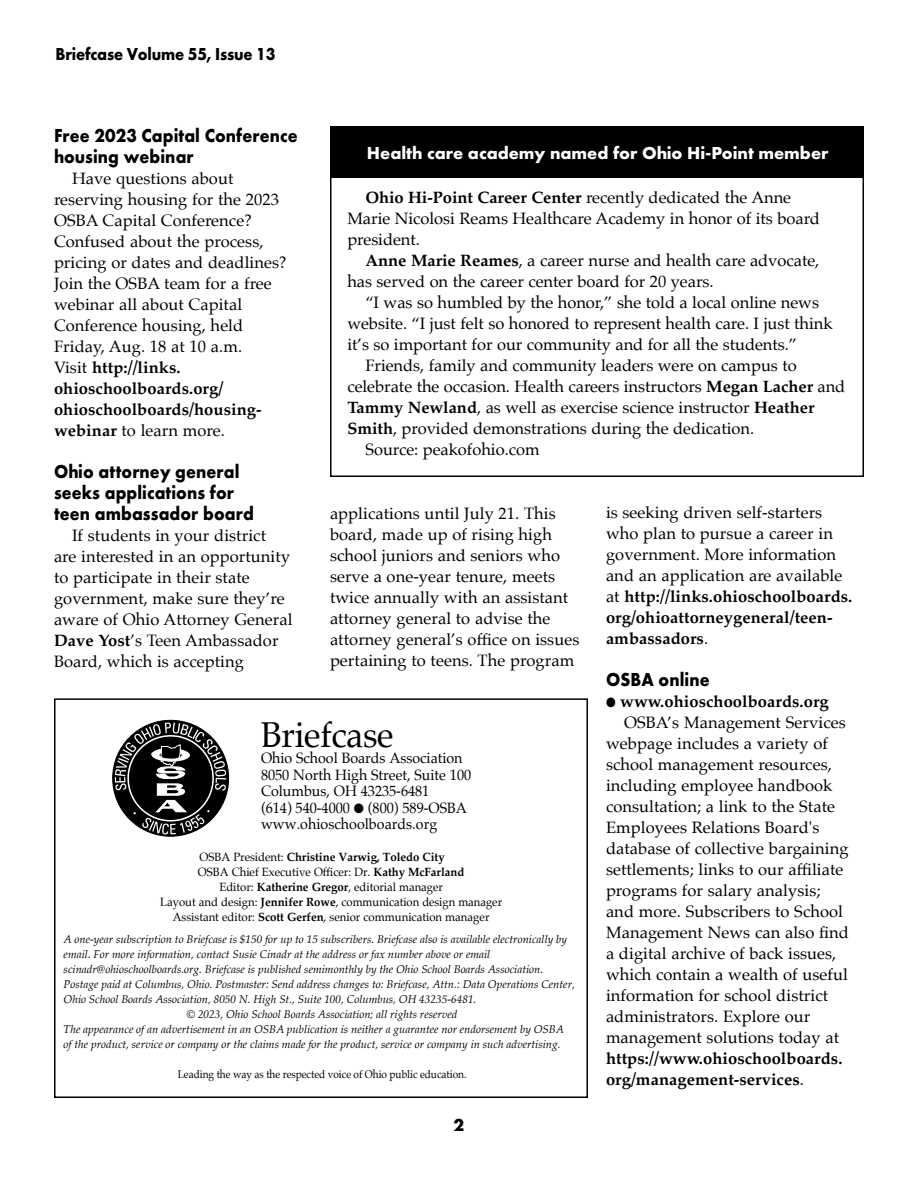
<style>
.page{position:relative;width:918px;height:1188px;background:#fff}
.page>*{position:absolute;margin:0;border:0;box-sizing:border-box;transform-origin:0 0}
.t1{font:36px "Palatino";letter-spacing:-.01em;color:#000;scale:.95 1}
.subheads{font:700 19.5px/21px "Futura PT";letter-spacing:.005em;color:#000;scale:.9 1}
.Pg_2_box_title{font:700 18px "Futura PT";color:#fff}
.t2{font:700 18px "Futura PT";letter-spacing:-.01em;color:#000;scale:.9 1}
.t3{font:700 18px "Futura PT";letter-spacing:-.01em;color:#000}
.plain_indented_Pal{font:16.5px/21px "Palatino";letter-spacing:.005em;color:#000}
.plain_Pal_no_indent{font:700 16.5px "Palatino";letter-spacing:.005em;color:#000}
.t4{font:15px "Palatino";color:#000;scale:.95 1}
.t5{font:12px "Palatino";color:#000;scale:.95 1}
.t6{font:700 12px "Palatino";color:#000;scale:.95 1}
.t7{font:italic 11.25px/15px "Palatino";color:#000}
.t8{font:11.25px "Palatino";letter-spacing:-.005em;color:#000;scale:.9 1}
.s1{font-weight:700}
.s2{font-weight:400}
</style>
<div class="page">
<div style="left:54px;top:698px;width:534px;height:400px;border:2px solid #000"></div>
<div style="left:330px;top:171px;width:534px;height:306px;border:2px solid #000"></div>
<div style="left:330px;top:126px;width:534px;height:52px;background:#000"></div>
<svg style="left:115px;top:723px;width:111px;height:112px"></svg>
<p class="t2" style="left:56px;top:43px;width:246px">Briefcase Volume 55, Issue 13</p>
<p class="subheads" style="left:54px;top:125px;width:272px">Free 2023 Capital Conference housing webinar</p>
<p class="plain_indented_Pal" style="left:54px;top:168px;width:234px;text-indent:18px">Have questions about reserving housing for the 2023<br>OSBA Capital Conference?<br>Confused about the process, pricing or dates and deadlines?<br>Join the OSBA team for a free webinar all about Capital<br>Conference housing, held<br>Friday, Aug. 18 at 10 a.m.<br>Visit <span class="s1">http://links. ohioschoolboards.org/ ohioschoolboards/housing&shy;webinar</span> to learn more.</p>
<p class="subheads" style="left:54px;top:461px;width:224px">Ohio attorney general seeks applications for teen ambassador board</p>
<p class="plain_indented_Pal" style="left:54px;top:525px;width:240px;text-indent:18px">If students in your district are interested in an opportunity to participate in their state government, make sure they’re aware of Ohio Attorney General<br><span class="s1">Dave Yost</span>’s Teen Ambassador<br>Board, which is accepting</p>
<p class="Pg_2_box_title" style="left:367px;top:142px;width:463px">Health care academy named for Ohio Hi-Point member</p>
<p class="plain_indented_Pal" style="left:347px;top:186px;width:474px;text-indent:18px"><span class="s1">Ohio Hi-Point Career Center</span> recently dedicated the Anne<br>Marie Nicolosi Reams Healthcare Academy in honor of its board president.</p>
<p class="plain_indented_Pal" style="left:347px;top:249px;width:474px;text-indent:18px"><span class="s1">Anne Marie Reames</span>, a career nurse and health care advocate, has served on the career center board for 20 years.</p>
<p class="plain_indented_Pal" style="left:347px;top:291px;width:487px;text-indent:18px">“I was so humbled by the honor,” she told a local online news website. “I just felt so honored to represent health care. I just think it’s so important for our community and for all the students.”</p>
<p class="plain_indented_Pal" style="left:347px;top:354px;width:500px;text-indent:18px">Friends, family and community leaders were on campus to celebrate the occasion. Health careers instructors <span class="s1">Megan Lacher</span> and <span class="s1">Tammy Newland</span>, as well as exercise science instructor <span class="s1">Heather Smith</span>, provided demonstrations during the dedication.</p>
<p class="plain_indented_Pal" style="left:365px;top:438px;width:176px">Source: peakofohio.com</p>
<p class="plain_indented_Pal" style="left:330px;top:503px;width:251px">applications until July 21. This board, made up of rising high school juniors and seniors who serve a one-year tenure, meets twice annually with an assistant attorney general to advise the attorney general’s office on issues pertaining to teens. The program</p>
<p class="plain_indented_Pal" style="left:606px;top:501px;width:248px">is seeking driven self-starters who plan to pursue a career in government. More information and an application are available at <span class="s1">http://links.ohioschoolboards. org/ohioattorneygeneral/teen&shy;ambassadors</span>.</p>
<p class="subheads" style="left:606px;top:668px;width:117px">OSBA online</p>
<p class="plain_Pal_no_indent" style="left:606px;top:687px;width:224px">● www.ohioschoolboards.org</p>
<p class="plain_indented_Pal" style="left:606px;top:711px;width:244px;text-indent:18px">OSBA’s Management Services webpage includes a variety of school management resources, including employee handbook consultation; a link to the State<br>Employees Relations Board's database of collective bargaining settlements; links to our affiliate programs for salary analysis; and more. Subscribers to School<br>Management News can also find a digital archive of back issues, which contain a wealth of useful information for school district administrators. Explore our management solutions today at <span class="s1">https://www.ohioschoolboards. org/management-services</span>.</p>
<p class="t1" style="left:261px;top:704px;width:141px">Briefcase</p>
<p class="t4" style="left:261px;top:746px;width:214px">Ohio School Boards Association</p>
<p class="t4" style="left:261px;top:762px;width:223px">8050 North High Street, Suite 100</p>
<p class="t4" style="left:261px;top:779px;width:179px">Columbus, OH 43235-6481</p>
<p class="t4" style="left:261px;top:795px;width:218px">(614) 540-4000 ● (800) 589-OSBA</p>
<p class="t4" style="left:261px;top:812px;width:187px">www.ohioschoolboards.org</p>
<p class="t6" style="left:200px;top:846px;width:260px"><span class="s2">OSBA President:</span> Christine Varwig, Toledo City</p>
<p class="t5" style="left:198px;top:862px;width:282px">OSBA Chief Executive Officer: Dr. <span class="s1">Kathy McFarland</span></p>
<p class="t5" style="left:219px;top:877px;width:237px">Editor: <span class="s1">Katherine Gregor</span>, editorial manager</p>
<p class="t5" style="left:160px;top:892px;width:361px">Layout and design: <span class="s1">Jennifer Rowe</span>, communication design manager</p>
<p class="t5" style="left:173px;top:907px;width:335px">Assistant editor: <span class="s1">Scott Gerfen</span>, senior communication manager</p>
<p class="t7" style="left:64px;top:932px;width:513px">A one-year subscription to Briefcase is $150 for up to 15 subscribers. Briefcase also is available electronically by email. For more information, contact Susie Cinadr at the address or fax number above or email scinadr@ohioschoolboards.org. Briefcase is published semimonthly by the Ohio School Boards Association.<br>Postage paid at Columbus, Ohio. Postmaster: Send address changes to: Briefcase, Attn.: Data Operations Center, Ohio School Boards Association, 8050 N. High St., Suite 100, Columbus, OH 43235-6481.</p>
<p class="t7" style="left:187px;top:1007px;width:272px">© 2023, Ohio School Boards Association; all rights reserved</p>
<p class="t7" style="left:64px;top:1022px;width:502px">The appearance of an advertisement in an OSBA publication is neither a guarantee nor endorsement by OSBA of the product, service or company or the claims made for the product, service or company in such advertising.</p>
<p class="t8" style="left:178px;top:1065px;width:322px">Leading the way as the respected voice of Ohio public education.</p>
<p class="t3" style="left:454px;top:1114px;width:12px">2</p>
</div>
